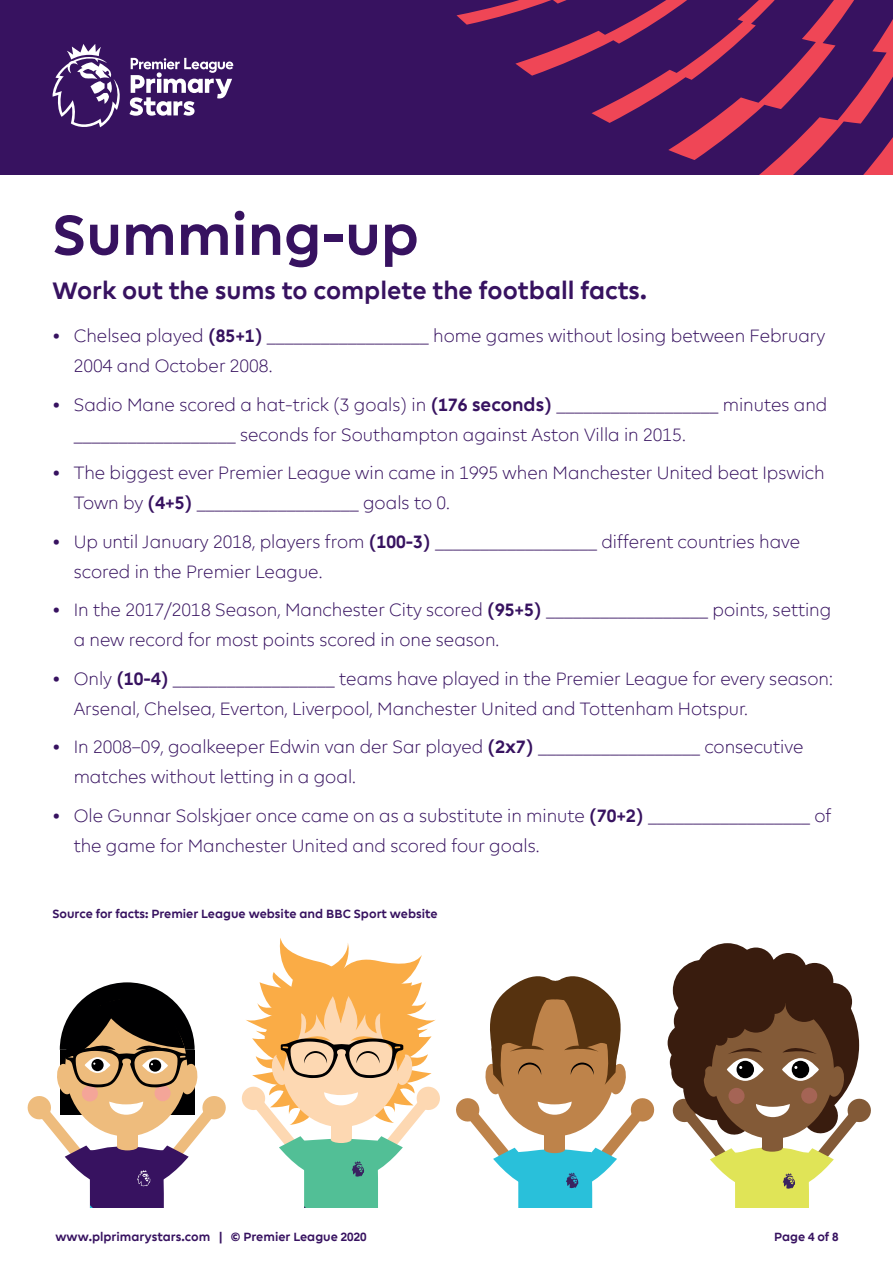
<style>
.page{position:relative;width:893px;height:1263px;background:#fff}
.page>*{position:absolute;margin:0;border:0;box-sizing:border-box;transform-origin:0 0}
.t1{font:700 57px "Premier League";color:#371260}
.SUBHEAD{font:700 24px "Premier League";color:#371260}
.t2{font:300 18px/30px "Premier League";color:#371260}
.Footer_URL_____copy{font:700 12px "Premier League";color:#371260}
.s1{font-weight:700}
.s2{font-style:inherit}
</style>
<div class="page">
<svg style="left:27px;top:982px;width:199px;height:226px"></svg>
<svg style="left:241px;top:938px;width:199px;height:270px"></svg>
<svg style="left:456px;top:976px;width:199px;height:232px"></svg>
<div style="left:688px;top:960px;width:171px;height:170px;background:#391c0e;border-radius:50%"></div>
<div style="left:712px;top:1002px;width:122px;height:137px;background:#835a37;border-radius:50%"></div>
<svg style="left:727px;top:1058px;width:37px;height:23px"></svg>
<div style="left:736px;top:1061px;width:18px;height:17px;background:#000001;border-radius:50%"></div>
<svg style="left:782px;top:1058px;width:37px;height:23px"></svg>
<div style="left:792px;top:1061px;width:17px;height:17px;background:#000001;border-radius:50%"></div>
<svg style="left:728px;top:1048px;width:34px;height:6px"></svg>
<svg style="left:783px;top:1048px;width:33px;height:6px"></svg>
<div style="left:737px;top:995px;width:38px;height:37px;background:#391c0e;border-radius:50%"></div>
<div style="left:715px;top:1008px;width:31px;height:30px;background:#391c0e;border-radius:50%"></div>
<div style="left:712px;top:1030px;width:15px;height:16px;background:#391c0e;border-radius:50%"></div>
<div style="left:737px;top:947px;width:38px;height:38px;background:#391c0e;border-radius:50%"></div>
<div style="left:673px;top:960px;width:61px;height:61px;background:#391c0e;border-radius:50%"></div>
<div style="left:674px;top:1000px;width:41px;height:42px;background:#391c0e;border-radius:50%"></div>
<div style="left:668px;top:1023px;width:39px;height:39px;background:#391c0e;border-radius:50%"></div>
<div style="left:695px;top:943px;width:65px;height:65px;background:#391c0e;border-radius:50%"></div>
<div style="left:670px;top:1045px;width:35px;height:35px;background:#391c0e;border-radius:50%"></div>
<div style="left:764px;top:992px;width:21px;height:22px;background:#391c0e;border-radius:50%"></div>
<div style="left:785px;top:984px;width:38px;height:38px;background:#391c0e;border-radius:50%"></div>
<div style="left:769px;top:953px;width:38px;height:37px;background:#391c0e;border-radius:50%"></div>
<div style="left:796px;top:963px;width:37px;height:37px;background:#391c0e;border-radius:50%"></div>
<div style="left:815px;top:983px;width:37px;height:37px;background:#391c0e;border-radius:50%"></div>
<svg style="left:671px;top:1065px;width:200px;height:143px"></svg>
<div style="left:0;top:0;width:893px;height:174px;background:#371260"></div>
<svg style="left:456px;top:0;width:437px;height:174px"></svg>
<svg style="left:52px;top:44px;width:181px;height:84px"></svg>
<p class="t1" style="left:52px;top:204px;width:368px">Summing-up</p>
<p class="SUBHEAD" style="left:52px;top:278px;width:596px">Work out the sums to complete the football facts.</p>
<p class="t2" style="left:74px;top:321px;width:753px;text-indent:-21px">• Chelsea played <span class="s1">(85+1)</span> __________________ home games without losing between February<br>2004 and October 2008.</p>
<p class="t2" style="left:74px;top:390px;width:755px;text-indent:-21px">• Sadio Mane scored a hat-trick (3 goals) in <span class="s1">(176 seconds)</span> __________________ minutes and __________________ seconds for Southampton against Aston Villa in 2015.</p>
<p class="t2" style="left:74px;top:458px;width:752px;text-indent:-21px">• The biggest ever Premier League win came in 1995 when Manchester United beat Ipswich<br>Town by <span class="s1">(4+5)</span> __________________ goals to 0.</p>
<p class="t2" style="left:74px;top:527px;width:728px;text-indent:-21px">• Up until January 2018, players from <span class="s1">(100-3)</span> __________________ different countries have scored in the Premier League.</p>
<p class="t2" style="left:74px;top:595px;width:759px;text-indent:-21px">• In the 2017/2018 Season, Manchester City scored <span class="s1">(95+5)</span> __________________ points, setting a new record for most points scored in one season.</p>
<p class="t2" style="left:74px;top:664px;width:761px;text-indent:-21px">• Only <span class="s1">(10-4)</span> __________________ teams have played in the Premier League for every season:<br>Arsenal, Chelsea, Everton, Liverpool, Manchester United and Tottenham Hotspur.</p>
<p class="t2" style="left:74px;top:732px;width:731px;text-indent:-21px">• In 2008–09, goalkeeper Edwin van der Sar played <span class="s1">(2x7)</span> __________________ consecutive matches without letting in a goal.</p>
<p class="t2" style="left:74px;top:801px;width:759px;text-indent:-21px">• Ole Gunnar Solskjaer once came on as a substitute in minute <span class="s1">(70+2)</span> __________________ of the game for Manchester United and scored four goals.</p>
<p class="Footer_URL_____copy" style="left:52px;top:907px;width:387px">Source for facts: Premier League website and BBC Sport website</p>
<p class="Footer_URL_____copy" style="left:55px;top:1230px;width:313px">www.plprimarystars.com | © Premier League 20<span class="s2">20</span></p>
<p class="Footer_URL_____copy" style="left:774px;top:1230px;width:66px">Page 4 of 8</p>
</div>
